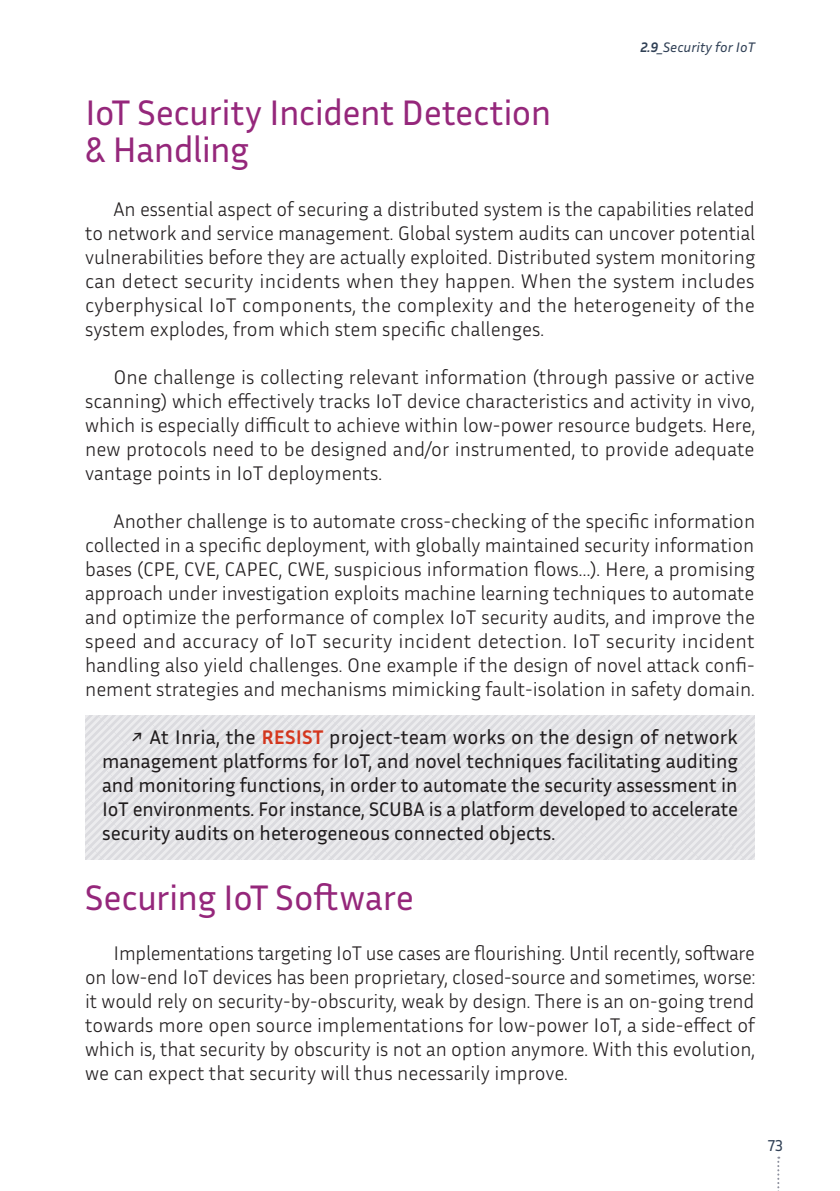
<style>
.page{position:relative;width:840px;height:1191px;background:#fff}
.page>*{position:absolute;margin:0;border:0;box-sizing:border-box;transform-origin:0 0}
.t1{font:36px/36px "Inria Sans";letter-spacing:-.015em;color:#95277b}
.t2{font:300 20px/24px "Inria Sans";color:#231f20;text-align:justify}
.t3{font:20px/24px "Inria Sans";color:#231f20;text-align:justify}
.t4{font:16px "Inria Sans";color:#304055}
.t5{font:italic 14px "Inria Sans";color:#304055}
.s1{font-weight:700}
.s2{font-weight:700;color:#ef3e22}
</style>
<div class="page">
<svg style="left:777px;top:1157px;width:1px;height:34px"></svg>
<div style="left:85px;top:715px;width:669px;height:144px;background:#e5e5e8"></div>
<p class="t5" style="left:640px;top:38px;width:116px"><span class="s1">2.9_</span>Security for IoT</p>
<h1 class="t1" style="left:85px;top:94px;width:467px">IoT Security Incident Detection &amp; Handling</h1>
<p class="t2" style="left:85px;top:196px;width:671px;text-indent:28px">An essential aspect of securing a distributed system is the capabilities related to network and service management. Global system audits can uncover potential vulnerabilities before they are actually exploited. Distributed system monitoring can detect security incidents when they happen. When the system includes cyberphysical IoT components, the complexity and the heterogeneity of the system explodes, from which stem specific challenges.</p>
<p class="t2" style="left:85px;top:364px;width:671px;text-indent:28px">One challenge is collecting relevant information (through passive or active scanning) which effectively tracks IoT device characteristics and activity in vivo, which is especially difficult to achieve within low-power resource budgets. Here, new protocols need to be designed and/or instrumented, to provide adequate vantage points in IoT deployments.</p>
<p class="t2" style="left:85px;top:508px;width:671px;text-indent:28px">Another challenge is to automate cross-checking of the specific information collected in a specific deployment, with globally maintained security information bases (CPE, CVE, CAPEC, CWE, suspicious information flows…). Here, a promising approach under investigation exploits machine learning techniques to automate and optimize the performance of complex IoT security audits, and improve the speed and accuracy of IoT security incident detection. IoT security incident handling also yield challenges. One example if the design of novel attack confi&shy;nement strategies and mechanisms mimicking fault-isolation in safety domain.</p>
<p class="t3" style="left:102px;top:725px;width:637px;text-indent:28px">↗ At Inria, the <span class="s2">RESIST</span> project-team works on the design of network management platforms for IoT, and novel techniques facilitating auditing and monitoring functions, in order to automate the security assessment in IoT environments. For instance, SCUBA is a platform developed to accelerate security audits on heterogeneous connected objects.</p>
<h1 class="t1" style="left:85px;top:879px;width:330px">Securing IoT Software</h1>
<p class="t2" style="left:85px;top:940px;width:671px;text-indent:28px">Implementations targeting IoT use cases are flourishing. Until recently, software on low-end IoT devices has been proprietary, closed-source and sometimes, worse: it would rely on security-by-obscurity, weak by design. There is an on-going trend towards more open source implementations for low-power IoT, a side-effect of which is, that security by obscurity is not an option anymore. With this evolution, we can expect that security will thus necessarily improve.</p>
<p class="t4" style="left:767px;top:1135px;width:17px">73</p>
</div>
